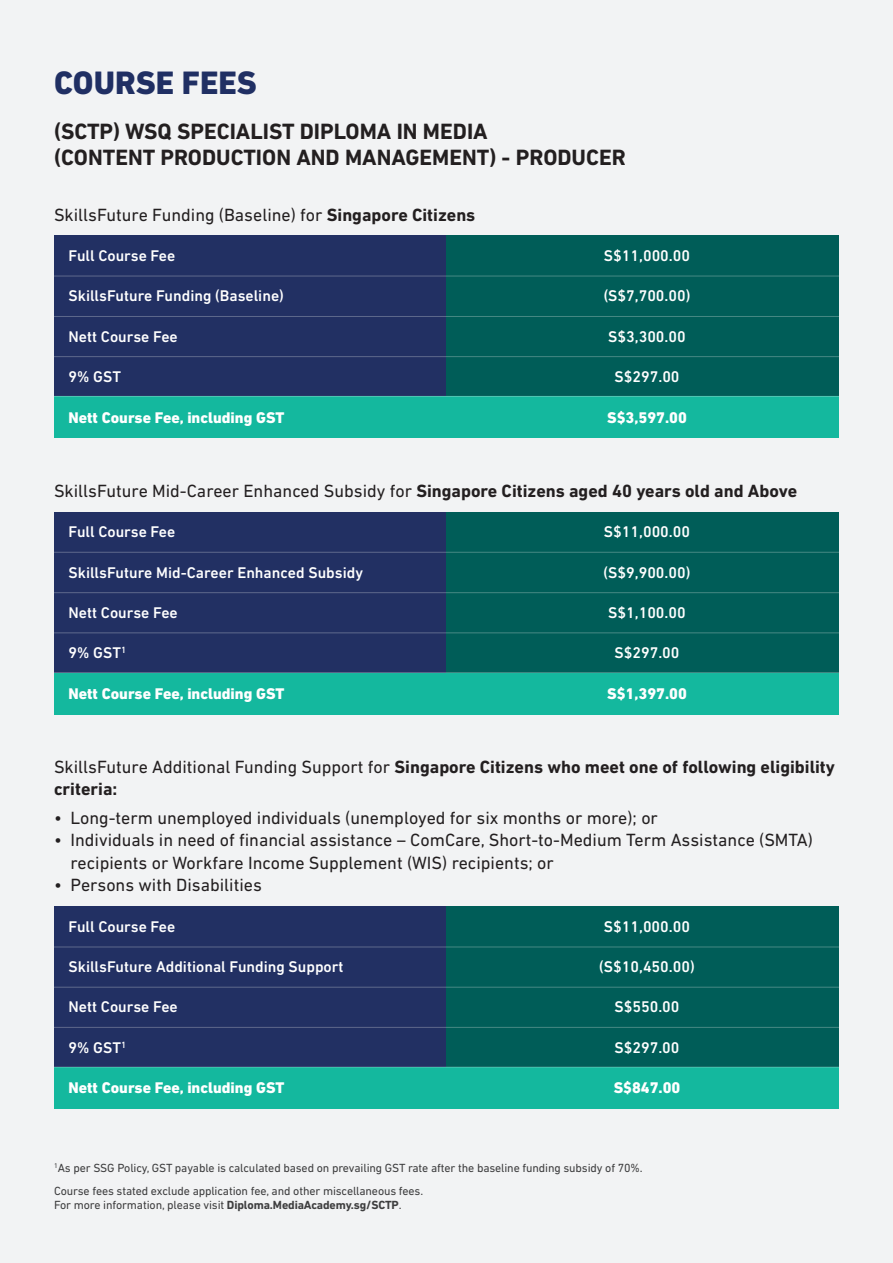
<style>
.page{position:relative;width:893px;height:1263px;background:#f2f3f4}
.page>*{position:absolute;margin:0;border:0;box-sizing:border-box;transform-origin:0 0}
.t1{font:800 33px "DIN Next LT Pro";color:#202f63}
.t2{font:700 22.5px "DIN Next LT Pro";color:#231f20}
.t3{font:18px "DIN Next LT Pro";color:#231f20}
.t4{font:700 18px/22.5px "DIN Next LT Pro";color:#231f20}
.t5{font:500 15.75px "DIN Next LT Pro";color:#fff}
.t6{font:800 15.75px "DIN Next LT Pro";color:#fff}
.Body{font:12px/14.4px "DIN Next LT Pro";letter-spacing:-.01em;color:#3e3e3f}
.s1{font-weight:700}
.s2{font-weight:400}
</style>
<div class="page">
<div style="left:54px;top:236px;width:785px;height:202px;background:#223063"></div>
<div style="left:54px;top:512px;width:785px;height:202px;background:#223063"></div>
<div style="left:54px;top:906px;width:785px;height:203px;background:#223063"></div>
<div style="left:447px;top:236px;width:392px;height:202px;background:#005d58"></div>
<div style="left:447px;top:512px;width:392px;height:202px;background:#005d58"></div>
<div style="left:447px;top:906px;width:392px;height:203px;background:#005d58"></div>
<div style="left:54px;top:397px;width:785px;height:41px;background:#14b89e"></div>
<div style="left:54px;top:673px;width:785px;height:41px;background:#14b89e"></div>
<div style="left:54px;top:1067px;width:785px;height:42px;background:#14b89e"></div>
<hr style="left:54px;top:276px;width:785px;height:1px;background:#f0f1ee">
<hr style="left:54px;top:552px;width:785px;height:1px;background:#f0f1ee">
<hr style="left:54px;top:947px;width:785px;height:1px;background:#f0f1ee">
<hr style="left:54px;top:316px;width:785px;height:1px;background:#f0f1ee">
<hr style="left:54px;top:592px;width:785px;height:1px;background:#f0f1ee">
<hr style="left:54px;top:987px;width:785px;height:1px;background:#f0f1ee">
<hr style="left:54px;top:356px;width:785px;height:1px;background:#f0f1ee">
<hr style="left:54px;top:632px;width:785px;height:1px;background:#f0f1ee">
<hr style="left:54px;top:1027px;width:785px;height:1px;background:#f0f1ee">
<hr style="left:54px;top:396px;width:785px;height:1px;background:#f0f1ee">
<hr style="left:54px;top:672px;width:785px;height:1px;background:#f0f1ee">
<hr style="left:54px;top:1067px;width:785px;height:1px;background:#f0f1ee">
<p class="t1" style="left:54px;top:63px;width:204px">COURSE FEES</p>
<p class="t2" style="left:54px;top:118px;width:435px">(SCTP) WSQ SPECIALIST DIPLOMA IN MEDIA</p>
<p class="t2" style="left:54px;top:144px;width:573px">(CONTENT PRODUCTION AND MANAGEMENT) - PRODUCER</p>
<p class="t3" style="left:54px;top:204px;width:423px">SkillsFuture Funding (Baseline) for <span class="s1">Singapore Citizens</span></p>
<p class="t5" style="left:69px;top:246px;width:108px">Full Course Fee</p>
<p class="t5" style="left:69px;top:287px;width:217px">SkillsFuture Funding (Baseline)</p>
<p class="t5" style="left:69px;top:327px;width:111px">Nett Course Fee</p>
<p class="t5" style="left:69px;top:368px;width:54px">9% GST</p>
<p class="t6" style="left:69px;top:408px;width:217px">Nett Course Fee, including GST</p>
<p class="t5" style="left:604px;top:246px;width:88px">S$11,000.00</p>
<p class="t5" style="left:604px;top:287px;width:88px">(S$7,700.00)</p>
<p class="t5" style="left:608px;top:327px;width:79px">S$3,300.00</p>
<p class="t5" style="left:614px;top:368px;width:67px">S$297.00</p>
<p class="t6" style="left:607px;top:408px;width:81px">S$3,597.00</p>
<p class="t3" style="left:54px;top:480px;width:745px">SkillsFuture Mid-Career Enhanced Subsidy for <span class="s1">Singapore Citizens aged 40 years old and Above</span></p>
<p class="t5" style="left:69px;top:523px;width:108px">Full Course Fee</p>
<p class="t5" style="left:69px;top:563px;width:296px">SkillsFuture Mid-Career Enhanced Subsidy</p>
<p class="t5" style="left:69px;top:603px;width:111px">Nett Course Fee</p>
<p class="t5" style="left:69px;top:644px;width:59px">9% GST<sup>1</sup></p>
<p class="t6" style="left:69px;top:684px;width:217px">Nett Course Fee, including GST</p>
<p class="t5" style="left:604px;top:523px;width:88px">S$11,000.00</p>
<p class="t5" style="left:604px;top:563px;width:88px">(S$9,900.00)</p>
<p class="t5" style="left:608px;top:603px;width:79px">S$1,100.00</p>
<p class="t5" style="left:614px;top:644px;width:67px">S$297.00</p>
<p class="t6" style="left:607px;top:684px;width:81px">S$1,397.00</p>
<p class="t4" style="left:54px;top:755px;width:782px"><span class="s2">SkillsFuture Additional Funding Support for</span> Singapore Citizens who meet one of following eligibility criteria:</p>
<p class="t3" style="left:54px;top:807px;width:605px">• Long-term unemployed individuals (unemployed for six months or more); or</p>
<p class="t3" style="left:54px;top:830px;width:760px">• Individuals in need of financial assistance – ComCare, Short-to-Medium Term Assistance (SMTA)</p>
<p class="t3" style="left:71px;top:852px;width:485px">recipients or Workfare Income Supplement (WIS) recipients; or</p>
<p class="t3" style="left:54px;top:875px;width:209px">• Persons with Disabilities</p>
<p class="t5" style="left:69px;top:917px;width:108px">Full Course Fee</p>
<p class="t5" style="left:69px;top:957px;width:276px">SkillsFuture Additional Funding Support</p>
<p class="t5" style="left:69px;top:998px;width:111px">Nett Course Fee</p>
<p class="t5" style="left:69px;top:1038px;width:59px">9% GST<sup>1</sup></p>
<p class="t6" style="left:69px;top:1078px;width:217px">Nett Course Fee, including GST</p>
<p class="t5" style="left:604px;top:917px;width:88px">S$11,000.00</p>
<p class="t5" style="left:599px;top:957px;width:97px">(S$10,450.00)</p>
<p class="t5" style="left:614px;top:998px;width:67px">S$550.00</p>
<p class="t5" style="left:614px;top:1038px;width:67px">S$297.00</p>
<p class="t6" style="left:614px;top:1078px;width:68px">S$847.00</p>
<p class="Body" style="left:54px;top:1160px;width:590px"><sup>1</sup>As per SSG Policy, GST payable is calculated based on prevailing GST rate after the baseline funding subsidy of 70%.</p>
<p class="Body" style="left:54px;top:1183px;width:371px">Course fees stated exclude application fee, and other miscellaneous fees.<br>For more information, please visit <span class="s1">Diploma.MediaAcademy.sg/SCTP</span>.</p>
</div>
